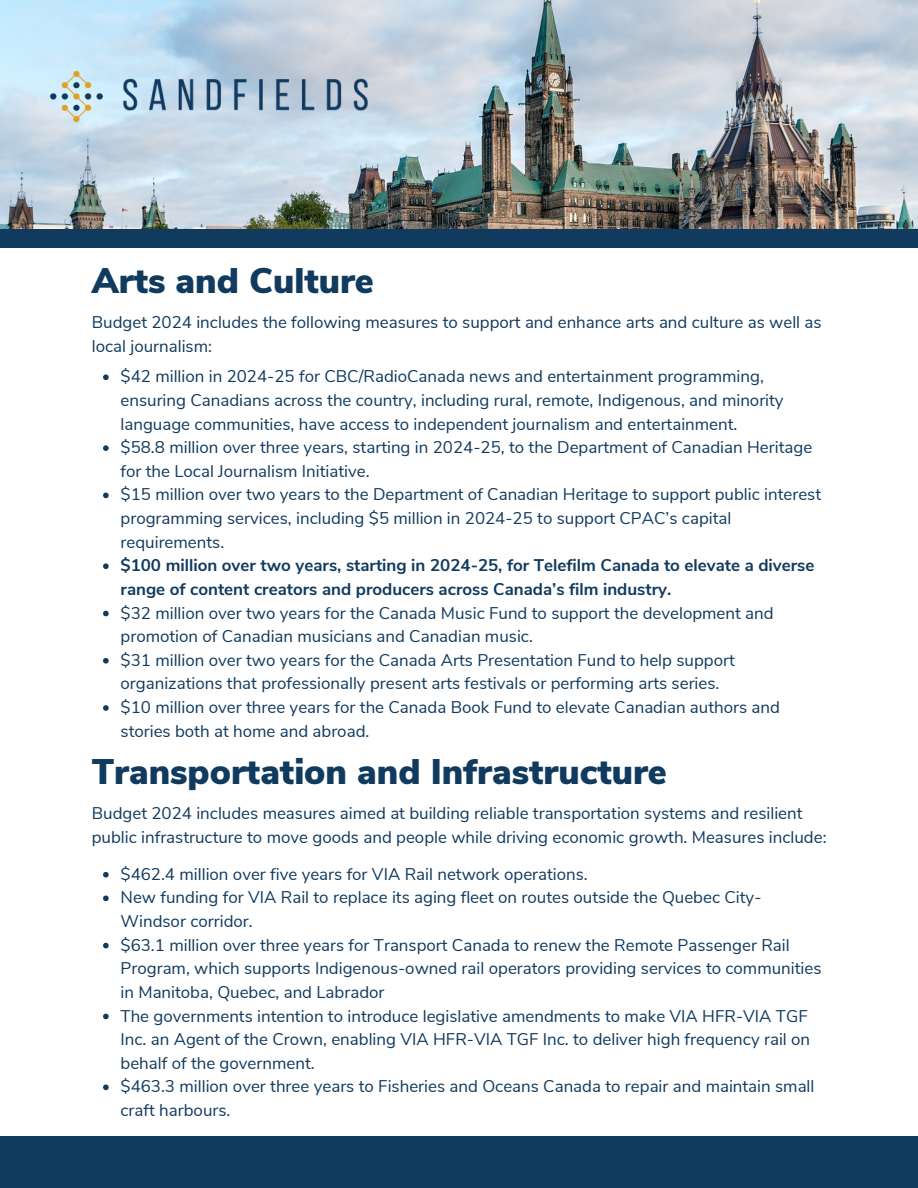
<style>
.page{position:relative;width:918px;height:1188px;background:#fff}
.page>*{position:absolute;margin:0;border:0;box-sizing:border-box;transform-origin:0 0}
.t1{font:900 35.55px "Nunito Sans";color:#103a5e}
.t2{font:16.95px/23.7px "Nunito Sans";color:#103a5e}
.t3{font:700 16.95px/23.7px "Nunito Sans";color:#103a5e}
</style>
<div class="page">
<div style="left:0;top:1137px;width:918px;height:51px;background:#103a5e"></div>
<img style="left:0;top:0;width:918px;height:248px">
<div style="left:0;top:229px;width:918px;height:18px;background:#103a5e"></div>
<img style="left:131px;top:55px;width:246px;height:78px">
<img style="left:21px;top:41px;width:110px;height:101px">
<svg style="left:103px;top:374px;width:6px;height:6px"></svg>
<svg style="left:103px;top:445px;width:6px;height:6px"></svg>
<svg style="left:103px;top:493px;width:6px;height:5px"></svg>
<svg style="left:103px;top:563px;width:6px;height:6px"></svg>
<svg style="left:103px;top:611px;width:6px;height:5px"></svg>
<svg style="left:103px;top:658px;width:6px;height:6px"></svg>
<svg style="left:103px;top:705px;width:6px;height:6px"></svg>
<svg style="left:103px;top:872px;width:6px;height:6px"></svg>
<svg style="left:103px;top:896px;width:6px;height:5px"></svg>
<svg style="left:103px;top:943px;width:6px;height:5px"></svg>
<svg style="left:103px;top:1014px;width:6px;height:5px"></svg>
<svg style="left:103px;top:1085px;width:6px;height:5px"></svg>
<h1 class="t1" style="left:92px;top:257px;width:284px">Arts and Culture</h1>
<p class="t2" style="left:92px;top:311px;width:731px">Budget 2024 includes the following measures to support and enhance arts and culture as well as local journalism:</p>
<p class="t2" style="left:121px;top:365px;width:702px">$42 million in 2024-25 for CBC/RadioCanada news and entertainment programming, ensuring Canadians across the country, including rural, remote, Indigenous, and minority language communities, have access to independent journalism and entertainment.<br>$58.8 million over three years, starting in 2024-25, to the Department of Canadian Heritage for the Local Journalism Initiative.<br>$15 million over two years to the Department of Canadian Heritage to support public interest programming services, including $5 million in 2024-25 to support CPAC’s capital requirements.</p>
<p class="t3" style="left:121px;top:554px;width:695px">$100 million over two years, starting in 2024-25, for Telefilm Canada to elevate a diverse range of content creators and producers across Canada’s film industry.</p>
<p class="t2" style="left:121px;top:601px;width:661px">$32 million over two years for the Canada Music Fund to support the development and promotion of Canadian musicians and Canadian music.<br>$31 million over two years for the Canada Arts Presentation Fund to help support organizations that professionally present arts festivals or performing arts series.<br>$10 million over three years for the Canada Book Fund to elevate Canadian authors and stories both at home and abroad.</p>
<h1 class="t1" style="left:92px;top:748px;width:577px">Transportation and Infrastructure</h1>
<p class="t2" style="left:92px;top:802px;width:736px">Budget 2024 includes measures aimed at building reliable transportation systems and resilient public infrastructure to move goods and people while driving economic growth. Measures include:</p>
<p class="t2" style="left:121px;top:862px;width:702px">$462.4 million over five years for VIA Rail network operations.<br>New funding for VIA Rail to replace its aging fleet on routes outside the Quebec City-Windsor corridor.<br>$63.1 million over three years for Transport Canada to renew the Remote Passenger Rail Program, which supports Indigenous-owned rail operators providing services to communities in Manitoba, Quebec, and Labrador<br>The governments intention to introduce legislative amendments to make VIA HFR-VIA TGF Inc. an Agent of the Crown, enabling VIA HFR-VIA TGF Inc. to deliver high frequency rail on behalf of the government.<br>$463.3 million over three years to Fisheries and Oceans Canada to repair and maintain small craft harbours.</p>
</div>
